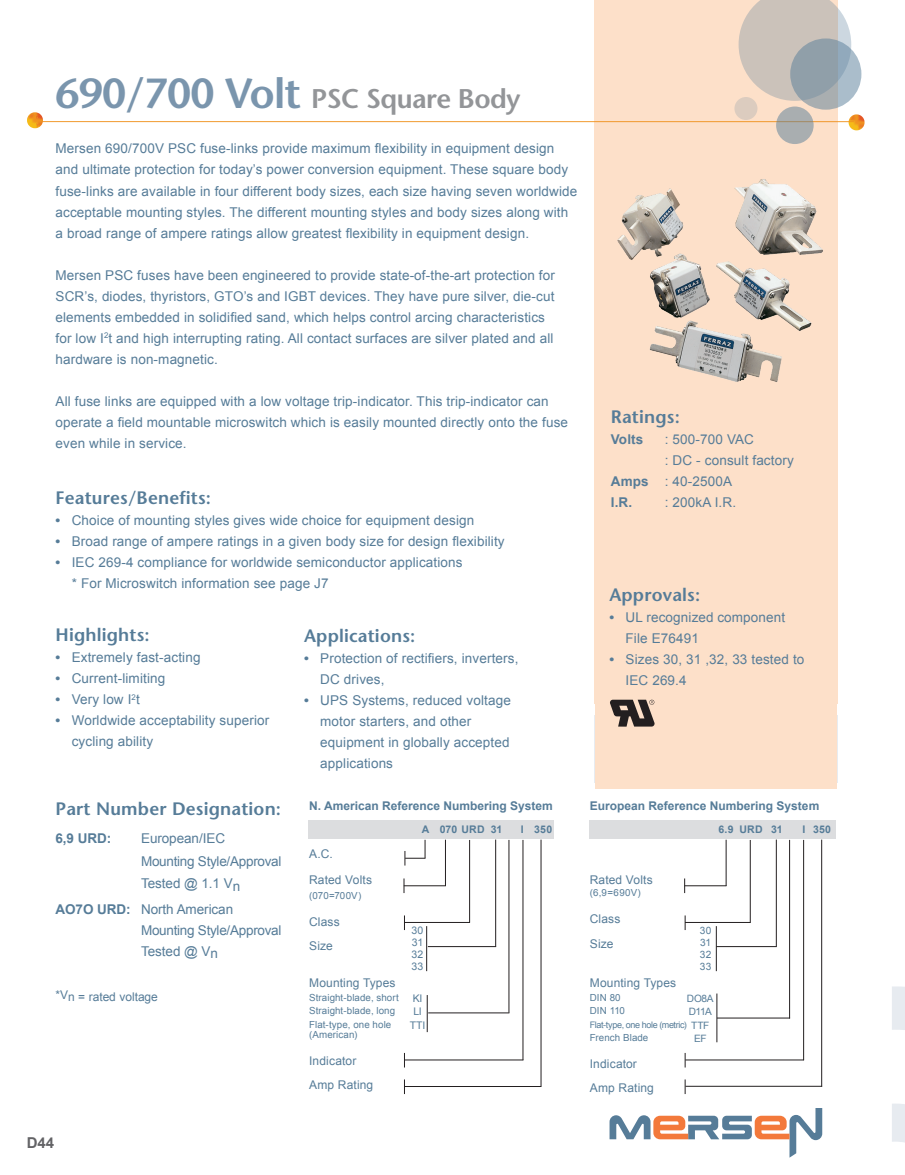
<style>
.page{position:relative;width:905px;height:1175px;background:#fff}
.page>*{position:absolute;margin:0;border:0;box-sizing:border-box;transform-origin:0 0}
.t1{font:600 27px "Stone Sans Std";letter-spacing:-.02em;color:#939598}
.t2{font:600 18px "Stone Sans Std";letter-spacing:.01em;color:#567c98}
.t3{font:700 15px "Arial";color:#636366}
.t4{font:13.5px/21px "Arial";letter-spacing:.01em;color:#567c98}
.t5{font:13.5px/22.5px "Arial";letter-spacing:-.02em;color:#567c98}
.t6{font:700 13.5px "Arial";color:#567c98}
.t7{font:12px/24px "Arial";letter-spacing:.01em;color:#567c98}
.t8{font:700 12px "Arial";color:#567c98}
.t9{font:700 10.5px "Arial";letter-spacing:.02em;color:#567c98}
.t10{font:10.5px/12px "Arial";letter-spacing:-.005em;color:#567c98;text-align:justify}
.t11{font:10.2px/12px "Arial";letter-spacing:-.025em;color:#567c98;text-align:justify}
.t12{font:9.75px/13.5px "Arial";letter-spacing:.01em;color:#567c98}
.t13{font:9px "Arial";letter-spacing:-.04em;color:#567c98}
.s1{font-size:42px;color:#7a95ad}
.s2{font-weight:700}
</style>
<div class="page">
<svg style="left:892px;top:986px;width:12px;height:156px"></svg>
<div style="left:595px;top:0;width:243px;height:703px;background:#fde0c9"></div>
<svg style="left:848px;top:114px;width:16px;height:16px"></svg>
<hr style="left:35px;top:121px;width:818px;height:1px;background:#f09320">
<svg style="left:27px;top:112px;width:16px;height:16px"></svg>
<svg style="left:738px;top:0;width:113px;height:101px"></svg>
<svg style="left:790px;top:38px;width:71px;height:72px;background:#99a8b2"></svg>
<div style="left:776px;top:106px;width:37px;height:38px;background:linear-gradient(to bottom,#aaaeaf,#a9aeb0);border-radius:50%"></div>
<div style="left:734px;top:97px;width:23px;height:23px;background:#dcccbf;border-radius:50%"></div>
<svg style="left:609px;top:1108px;width:213px;height:49px"></svg>
<div style="left:595px;top:688px;width:241px;height:100px;background:#fde0c9"></div>
<img style="left:617px;top:179px;width:206px;height:203px">
<svg style="left:610px;top:699px;width:44px;height:27px"></svg>
<div style="left:308px;top:820px;width:246px;height:18px;background:#dcdddf"></div>
<svg style="left:403px;top:878px;width:1px;height:15px"></svg>
<svg style="left:404px;top:915px;width:1px;height:15px"></svg>
<svg style="left:404px;top:1079px;width:1px;height:15px"></svg>
<svg style="left:404px;top:1052px;width:1px;height:15px"></svg>
<hr style="left:426px;top:926px;width:1px;height:45px;background:#231f20">
<hr style="left:427px;top:995px;width:1px;height:37px;background:#231f20">
<svg style="left:404px;top:839px;width:21px;height:26px"></svg>
<hr style="left:404px;top:885px;width:42px;height:1px;background:#231f20">
<hr style="left:445px;top:839px;width:1px;height:47px;background:#231f20">
<hr style="left:404px;top:922px;width:66px;height:1px;background:#231f20">
<hr style="left:469px;top:840px;width:1px;height:82px;background:#231f20">
<hr style="left:428px;top:946px;width:68px;height:1px;background:#231f20">
<hr style="left:495px;top:839px;width:1px;height:107px;background:#231f20">
<hr style="left:428px;top:1012px;width:81px;height:1px;background:#231f20">
<hr style="left:508px;top:840px;width:1px;height:172px;background:#231f20">
<hr style="left:522px;top:840px;width:1px;height:220px;background:#231f20">
<hr style="left:404px;top:1086px;width:137px;height:1px;background:#231f20">
<hr style="left:404px;top:1059px;width:119px;height:1px;background:#231f20">
<hr style="left:540px;top:839px;width:1px;height:247px;background:#231f20">
<hr style="left:685px;top:1085px;width:137px;height:1px;background:#231f20">
<div style="left:588px;top:820px;width:247px;height:18px;background:#dcdddf"></div>
<svg style="left:684px;top:878px;width:1px;height:15px"></svg>
<svg style="left:684px;top:915px;width:1px;height:15px"></svg>
<svg style="left:684px;top:1079px;width:1px;height:15px"></svg>
<svg style="left:684px;top:1053px;width:1px;height:14px"></svg>
<hr style="left:716px;top:926px;width:1px;height:45px;background:#231f20">
<hr style="left:716px;top:993px;width:1px;height:49px;background:#231f20">
<hr style="left:684px;top:885px;width:42px;height:1px;background:#231f20">
<hr style="left:725px;top:839px;width:1px;height:47px;background:#231f20">
<hr style="left:685px;top:922px;width:65px;height:1px;background:#231f20">
<hr style="left:749px;top:840px;width:1px;height:82px;background:#231f20">
<hr style="left:716px;top:946px;width:60px;height:1px;background:#231f20">
<hr style="left:776px;top:839px;width:1px;height:107px;background:#231f20">
<hr style="left:717px;top:1017px;width:73px;height:1px;background:#231f20">
<hr style="left:789px;top:840px;width:1px;height:178px;background:#231f20">
<hr style="left:803px;top:840px;width:1px;height:220px;background:#231f20">
<hr style="left:685px;top:1059px;width:119px;height:1px;background:#231f20">
<hr style="left:821px;top:839px;width:1px;height:247px;background:#231f20">
<h1 class="t1" style="left:56px;top:83px;width:466px"><span class="s1">690/700 Volt</span> PSC Square Body</h1>
<p class="t4" style="left:56px;top:138px;width:523px">Mersen 690/700V PSC fuse-links provide maximum flexibility in equipment design and ultimate protection for today’s power conversion equipment. These square body fuse-links are available in four different body sizes, each size having seven worldwide acceptable mounting styles. The different mounting styles and body sizes along with a broad range of ampere ratings allow greatest flexibility in equipment design.</p>
<p class="t4" style="left:56px;top:264px;width:501px">Mersen PSC fuses have been engineered to provide state-of-the-art protection for SCR’s, diodes, thyristors, GTO’s and IGBT devices. They have pure silver, die-cut elements embedded in solidified sand, which helps control arcing characteristics for low I<sup>2</sup>t and high interrupting rating. All contact surfaces are silver plated and all hardware is non-magnetic.</p>
<p class="t4" style="left:56px;top:390px;width:514px">All fuse links are equipped with a low voltage trip-indicator. This trip-indicator can operate a field mountable microswitch which is easily mounted directly onto the fuse even while in service.</p>
<h2 class="t2" style="left:56px;top:487px;width:157px">Features/Benefits:</h2>
<p class="t4" style="left:56px;top:510px;width:420px"><span class="s2">•</span> Choice of mounting styles gives wide choice for equipment design</p>
<p class="t4" style="left:56px;top:531px;width:450px"><span class="s2">•</span> Broad range of ampere ratings in a given body size for design flexibility</p>
<p class="t4" style="left:72px;top:552px;width:392px;text-indent:-16px"><span class="s2">•</span> IEC 269-4 compliance for worldwide semiconductor applications * For Microswitch information see page J7</p>
<h2 class="t2" style="left:56px;top:624px;width:96px">Highlights:</h2>
<p class="t4" style="left:56px;top:647px;width:146px"><span class="s2">•</span> Extremely fast-acting</p>
<p class="t4" style="left:56px;top:668px;width:111px"><span class="s2">•</span> Current-limiting</p>
<p class="t4" style="left:56px;top:689px;width:86px"><span class="s2">•</span> Very low I<sup>2</sup>t</p>
<p class="t4" style="left:72px;top:710px;width:199px;text-indent:-16px"><span class="s2">•</span> Worldwide acceptability superior cycling ability</p>
<h2 class="t2" style="left:56px;top:797px;width:227px">Part Number Designation:</h2>
<p class="t6" style="left:56px;top:829px;width:57px">6,9 URD:</p>
<p class="t5" style="left:141px;top:827px;width:142px">European/IEC<br>Mounting Style/Approval<br>Tested @ 1.1 Vn</p>
<p class="t5" style="left:141px;top:898px;width:142px;line-height:21px;text-indent:-85px"><span class="s2">AO7O URD:</span> North American<br>Mounting Style/Approval<br>Tested @ Vn</p>
<p class="t7" style="left:56px;top:985px;width:104px">*Vn = rated voltage</p>
<h2 class="t2" style="left:304px;top:625px;width:113px">Applications:</h2>
<p class="t4" style="left:320px;top:648px;width:200px;text-indent:-16px"><span class="s2">•</span> Protection of rectifiers, inverters,<br>DC drives,</p>
<p class="t4" style="left:320px;top:690px;width:192px;text-indent:-16px"><span class="s2">•</span> UPS Systems, reduced voltage motor starters, and other equipment in globally accepted applications</p>
<p class="t8" style="left:309px;top:798px;width:245px">N. American Reference Numbering System</p>
<p class="t9" style="left:421px;top:822px;width:82px">A 070 URD 31</p>
<p class="t9" style="left:520px;top:822px;width:33px">I 350</p>
<p class="t7" style="left:309px;top:841px;width:64px;line-height:25.5px">A.C.<br>Rated Volts</p>
<p class="t12" style="left:309px;top:888px;width:54px">(070=700V)</p>
<p class="t7" style="left:309px;top:909px;width:32px">Class<br>Size</p>
<p class="t7" style="left:309px;top:971px;width:88px">Mounting Types</p>
<p class="t12" style="left:309px;top:990px;width:91px">Straight-blade, short<br>Straight-blade, long<br>Flat-type, one hole</p>
<p class="t12" style="left:309px;top:1028px;width:50px">(American)</p>
<p class="t7" style="left:309px;top:1049px;width:66px">Indicator<br>Amp Rating</p>
<p class="t10" style="left:411px;top:924px;width:14px">30<br>31<br>32<br>33</p>
<p class="t10" style="left:410px;top:991px;width:17px;line-height:13.5px;text-align:center">KI<br>LI<br>TTI</p>
<h2 class="t2" style="left:610px;top:406px;width:70px">Ratings:</h2>
<p class="t6" style="left:610px;top:430px;width:34px">Volts</p>
<p class="t4" style="left:664px;top:429px;width:91px">: 500-700 VAC</p>
<p class="t4" style="left:664px;top:450px;width:130px">: DC - consult factory</p>
<p class="t4" style="left:610px;top:471px;width:123px"><span class="s2">Amps</span> : 40-2500A</p>
<p class="t6" style="left:610px;top:493px;width:23px">I.R.</p>
<p class="t4" style="left:664px;top:492px;width:73px">: 200kA I.R.</p>
<h2 class="t2" style="left:609px;top:583px;width:92px">Approvals:</h2>
<p class="t4" style="left:625px;top:606px;width:161px;text-indent:-16px"><span class="s2">•</span> UL recognized component<br>File E76491</p>
<p class="t4" style="left:625px;top:648px;width:180px;text-indent:-16px"><span class="s2">•</span> Sizes 30, 31 ,32, 33 tested to<br>IEC 269.4</p>
<p class="t8" style="left:590px;top:798px;width:231px">European Reference Numbering System</p>
<p class="t9" style="left:718px;top:822px;width:66px">6.9 URD 31</p>
<p class="t9" style="left:802px;top:822px;width:30px">I 350</p>
<p class="t7" style="left:590px;top:867px;width:64px">Rated Volts</p>
<p class="t12" style="left:590px;top:885px;width:52px">(6,9=690V)</p>
<p class="t7" style="left:590px;top:905px;width:32px;line-height:25.5px">Class<br>Size</p>
<p class="t7" style="left:590px;top:971px;width:88px">Mounting Types</p>
<p class="t12" style="left:590px;top:990px;width:37px">DIN 80<br>DIN 110</p>
<p class="t13" style="left:590px;top:1018px;width:99px">Flat-type, one hole (metric)</p>
<p class="t12" style="left:590px;top:1031px;width:60px">French Blade</p>
<p class="t7" style="left:590px;top:1052px;width:66px">Indicator<br>Amp Rating</p>
<p class="t11" style="left:699px;top:924px;width:13px">30<br>31<br>32<br>33</p>
<p class="t11" style="left:687px;top:991px;width:28px;line-height:13.5px;text-align:center">DO8A<br>D11A<br>TTF<br>EF</p>
<p class="t3" style="left:27px;top:1132px;width:29px">D44</p>
</div>
